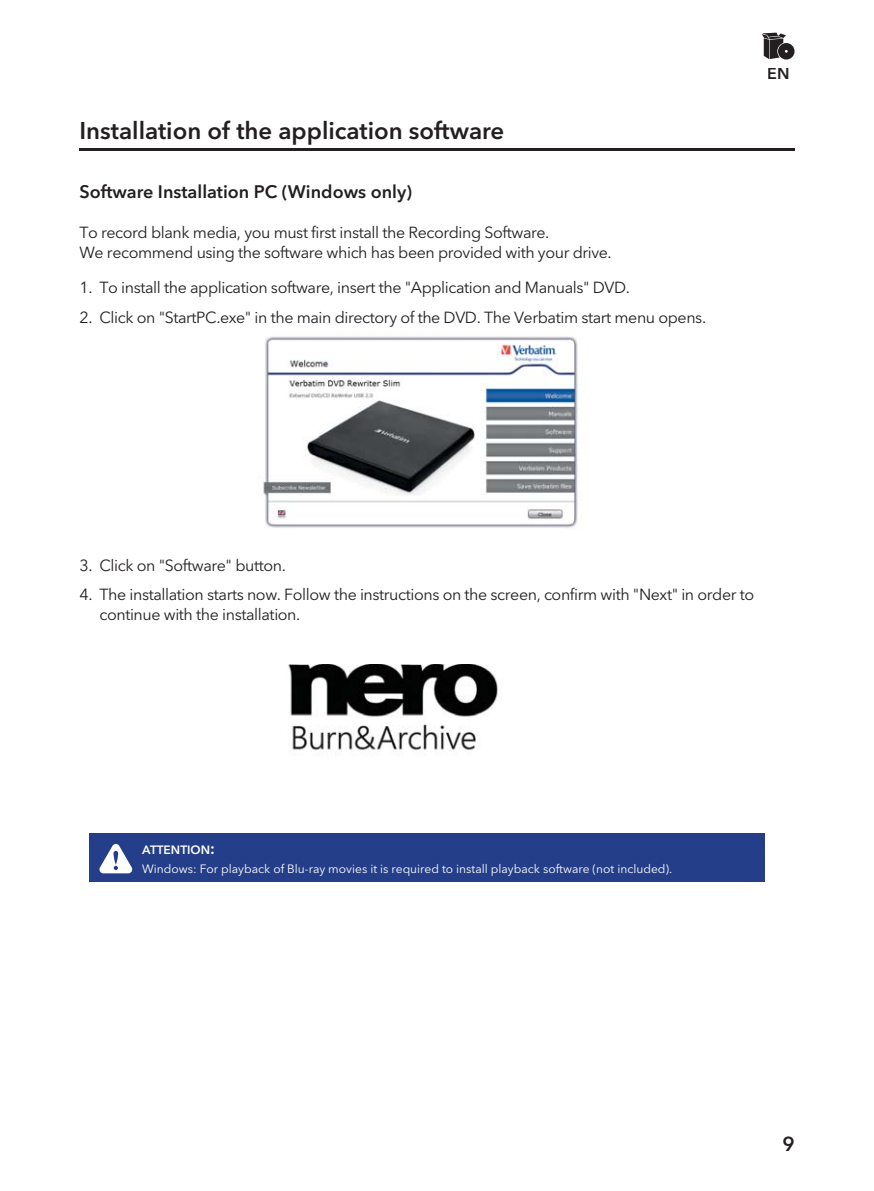
<style>
.page{position:relative;width:874px;height:1191px;background:#fff}
.page>*{position:absolute;margin:0;border:0;box-sizing:border-box;transform-origin:0 0}
.t1{font:600 24px "Avenir Next LT Pro";color:#231f20}
.t2{font:600 20px "Avenir Next LT Pro";color:#231f20}
.t3{font:600 18px "Avenir Next LT Pro";color:#231f20}
.t4{font:16px/19.8px "Avenir Next LT Pro";letter-spacing:-.025em;color:#231f20}
.t5{font:600 16px "Avenir Next LT Pro";color:#231f20}
.t6{font:12px/19.8px "Avenir Next LT Pro";color:#fff}
.s1{font-weight:600}
.s2{font-weight:600;font-size:16px}
</style>
<div class="page">
<hr style="left:79px;top:149px;width:715px;height:2px;background:#231f20">
<img style="left:263px;top:336px;width:318px;height:192px">
<img style="left:288px;top:664px;width:210px;height:91px">
<div style="left:89px;top:833px;width:675px;height:48px;background:#253e89"></div>
<svg style="left:99px;top:844px;width:33px;height:29px"></svg>
<svg style="left:761px;top:33px;width:33px;height:27px"></svg>
<h1 class="t1" style="left:79px;top:121px;width:426px">Installation of the application software</h1>
<p class="t3" style="left:79px;top:185px;width:334px">Software Installation PC (Windows only)</p>
<p class="t4" style="left:79px;top:224px;width:533px">To record blank media, you must first install the Recording Software.<br>We recommend using the software which has been provided with your drive.</p>
<p class="t4" style="left:79px;top:279px;width:552px">1. To install the application software, insert the "Application and Manuals" DVD.</p>
<p class="t4" style="left:79px;top:309px;width:628px">2. Click on "StartPC.exe" in the main directory of the DVD. The Verbatim start menu opens.</p>
<p class="t5" style="left:766px;top:67px;width:24px">EN</p>
<p class="t4" style="left:79px;top:556px;width:208px">3. Click on "Software" button.</p>
<p class="t4" style="left:99px;top:586px;width:656px;text-indent:-20px">4. The installation starts now. Follow the instructions on the screen, confirm with "Next" in order to continue with the installation.</p>
<p class="t6" style="left:142px;top:840px;width:531px"><span class="s1">ATTENTION</span><span class="s2">:<br></span>Windows: For playback of Blu-ray movies it is required to install playback software (not included).</p>
<p class="t2" style="left:782px;top:1136px;width:14px">9</p>
</div>
